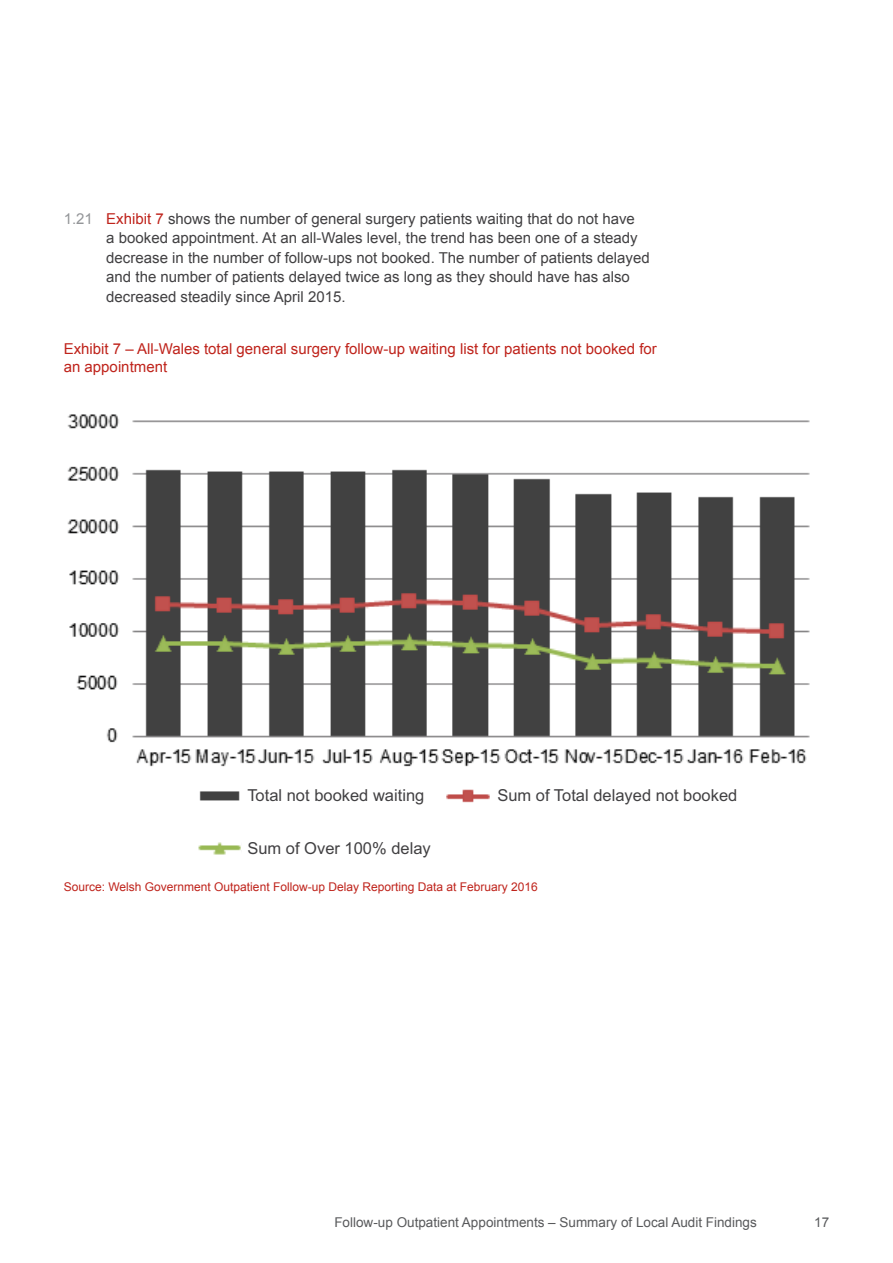
<style>
.page{position:relative;width:893px;height:1263px;background:#fff}
.page>*{position:absolute;margin:0;border:0;box-sizing:border-box;transform-origin:0 0}
.t1{font:16.5px "Arial";color:#414042}
.t2{font:15px/19.5px "Arial";color:#414042}
.Exhibit_heading{font:15px/18px "Arial";color:#bf231b}
.t3{font:13.5px "Arial";color:#58595b}
.Exhibit_source{font:12px "Arial";color:#bf231b}
.s1{color:#939598}
.s2{color:#bf231b}
</style>
<div class="page">
<img style="left:67px;top:414px;width:743px;height:441px">
<div style="left:240px;top:785px;width:205px;height:22px;background:#fff"></div>
<div style="left:243px;top:838px;width:416px;height:20px;background:#fff"></div>
<div style="left:490px;top:785px;width:210px;height:45px;background:#fff"></div>
<p class="t2" style="left:106px;top:209px;width:545px;text-indent:-43px"><span class="s1">1.21</span> <span class="s2">Exhibit 7</span> shows the number of general surgery patients waiting that do not have<br>a booked appointment. At an all-Wales level, the trend has been one of a steady decrease in the number of follow-ups not booked. The number of patients delayed and the number of patients delayed twice as long as they should have has also decreased steadily since April 2015.</p>
<p class="Exhibit_heading" style="left:64px;top:339px;width:595px">Exhibit 7 – All-Wales total general surgery follow-up waiting list for patients not booked for an appointment</p>
<p class="t1" style="left:247px;top:784px;width:179px">Total not booked waiting</p>
<p class="t1" style="left:497px;top:784px;width:242px">Sum of Total delayed not booked</p>
<p class="t1" style="left:247px;top:837px;width:185px">Sum of Over 100% delay</p>
<p class="Exhibit_source" style="left:64px;top:879px;width:475px">Source: Welsh Government Outpatient Follow-up Delay Reporting Data at February 2016</p>
<p class="t3" style="left:334px;top:1213px;width:424px">Follow-up Outpatient Appointments – Summary of Local Audit Findings</p>
<p class="t3" style="left:814px;top:1213px;width:17px">17</p>
</div>
